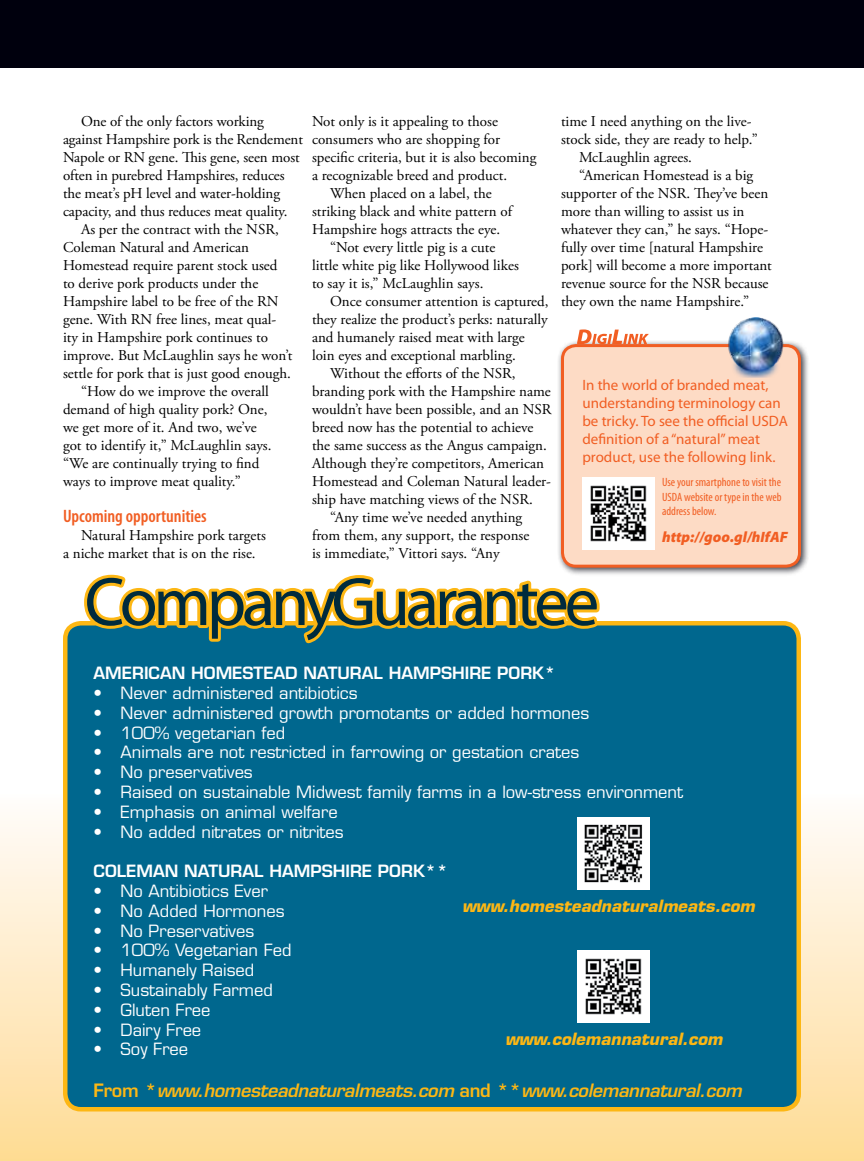
<style>
.page{position:relative;width:864px;height:1161px;background:#fff}
.page>*{position:absolute;margin:0;border:0;box-sizing:border-box;transform-origin:0 0}
.t1{font:69px "Myriad Pro";letter-spacing:-.06em;color:#002b3d}
.t2{font:italic 600 18px "Eurostile";letter-spacing:-.02em;color:#fdb714}
.t3{font:600 condensed 18px "Myriad Pro";color:#f15e23}
.t4{font:16.5px "Eurostile";color:#fff}
.t5{font:600 16.5px "Eurostile";color:#fff}
.t6{font:italic 700 16.5px "Eurostile";color:#fdb714}
.t7{font:15px/18px "Adobe Garamond Pro";color:#000}
.t8{font:15px/18px "Myriad Pro";color:#f15e23}
.t9{font:italic 900 15px "Myriad Pro";color:#f15e23}
.t10{font:condensed 12px/14.4px "Myriad Pro";color:#f15e23;text-align:justify}
.s1{font-style:normal}
</style>
<div class="page">
<div style="left:0;top:794px;width:864px;height:367px;background:linear-gradient(to bottom,#fffcfc,#fedb95)"></div>
<div style="left:65px;top:623px;width:734px;height:486px;background:#00678e;border-radius:16px"></div>
<div style="left:63px;top:621px;width:738px;height:491px;border:4px solid #fdb714;border-radius:16px"></div>
<div style="left:557px;top:340px;width:252px;height:236px;background:#00000d;opacity:.75"></div>
<div style="left:562px;top:346px;width:238px;height:220px;background:#fddbc5;border-radius:14px"></div>
<div style="left:561px;top:344px;width:240px;height:224px;border:3px solid #f15e23;border-radius:14px"></div>
<img style="left:582px;top:477px;width:72px;height:72px">
<img style="left:725px;top:318px;width:60px;height:60px">
<svg style="left:81px;top:572px;width:522px;height:72px"></svg>
<img style="left:578px;top:818px;width:72px;height:72px">
<img style="left:578px;top:950px;width:72px;height:72px">
<svg style="left:577px;top:329px;width:72px;height:15px"></svg>
<div style="left:0;top:0;width:864px;height:68px;background:#00000d"></div>
<p class="t7" style="left:81px;top:113px;width:184px">One of the only factors working</p>
<p class="t7" style="left:63px;top:131px;width:242px">against Hampshire pork is the Rendement</p>
<p class="t7" style="left:63px;top:149px;width:238px">Napole or RN gene. This gene, seen most</p>
<p class="t7" style="left:63px;top:167px;width:223px">often in purebred Hampshires, reduces</p>
<p class="t7" style="left:63px;top:185px;width:219px">the meat’s pH level and water-holding</p>
<p class="t7" style="left:63px;top:203px;width:226px">capacity, and thus reduces meat quality.</p>
<p class="t7" style="left:81px;top:221px;width:199px">As per the contract with the NSR,</p>
<p class="t7" style="left:63px;top:239px;width:188px">Coleman Natural and American</p>
<p class="t7" style="left:63px;top:257px;width:216px">Homestead require parent stock used</p>
<p class="t7" style="left:63px;top:275px;width:197px">to derive pork products under the</p>
<p class="t7" style="left:63px;top:293px;width:217px">Hampshire label to be free of the RN</p>
<p class="t7" style="left:63px;top:311px;width:215px">gene. With RN free lines, meat qual-</p>
<p class="t7" style="left:63px;top:329px;width:207px">ity in Hampshire pork continues to</p>
<p class="t7" style="left:63px;top:347px;width:231px">improve. But McLaughlin says he won’t</p>
<p class="t7" style="left:63px;top:365px;width:229px">settle for pork that is just good enough.</p>
<p class="t7" style="left:81px;top:383px;width:189px">“How do we improve the overall</p>
<p class="t7" style="left:63px;top:401px;width:206px">demand of high quality pork? One,</p>
<p class="t7" style="left:63px;top:419px;width:195px">we get more of it. And two, we’ve</p>
<p class="t7" style="left:63px;top:437px;width:210px">got to identify it,” McLaughlin says.</p>
<p class="t7" style="left:63px;top:455px;width:198px">“We are continually trying to find</p>
<p class="t7" style="left:63px;top:473px;width:179px">ways to improve meat quality.”</p>
<p class="t3" style="left:63px;top:506px;width:145px">Upcoming opportunities</p>
<p class="t7" style="left:63px;top:527px;width:205px;text-indent:18px">Natural Hampshire pork targets a niche market that is on the rise.</p>
<p class="t7" style="left:312px;top:113px;width:187px">Not only is it appealing to those</p>
<p class="t7" style="left:312px;top:131px;width:190px">consumers who are shopping for</p>
<p class="t7" style="left:312px;top:149px;width:226px">specific criteria, but it is also becoming</p>
<p class="t7" style="left:312px;top:167px;width:197px">a recognizable breed and product.</p>
<p class="t7" style="left:330px;top:185px;width:163px">When placed on a label, the</p>
<p class="t7" style="left:312px;top:203px;width:202px">striking black and white pattern of</p>
<p class="t7" style="left:312px;top:221px;width:190px">Hampshire hogs attracts the eye.</p>
<p class="t7" style="left:330px;top:239px;width:167px">“Not every little pig is a cute</p>
<p class="t7" style="left:312px;top:257px;width:208px">little white pig like Hollywood likes</p>
<p class="t7" style="left:312px;top:275px;width:173px">to say it is,” McLaughlin says.</p>
<p class="t7" style="left:330px;top:293px;width:220px">Once consumer attention is captured,</p>
<p class="t7" style="left:312px;top:311px;width:237px">they realize the product’s perks: naturally</p>
<p class="t7" style="left:312px;top:329px;width:214px">and humanely raised meat with large</p>
<p class="t7" style="left:312px;top:347px;width:205px">loin eyes and exceptional marbling.</p>
<p class="t7" style="left:330px;top:365px;width:187px">Without the efforts of the NSR,</p>
<p class="t7" style="left:312px;top:383px;width:240px">branding pork with the Hampshire name</p>
<p class="t7" style="left:312px;top:401px;width:241px">wouldn’t have been possible, and an NSR</p>
<p class="t7" style="left:312px;top:419px;width:223px">breed now has the potential to achieve</p>
<p class="t7" style="left:312px;top:437px;width:236px">the same success as the Angus campaign.</p>
<p class="t7" style="left:312px;top:455px;width:234px">Although they’re competitors, American</p>
<p class="t7" style="left:312px;top:473px;width:241px">Homestead and Coleman Natural leader-</p>
<p class="t7" style="left:312px;top:491px;width:222px">ship have matching views of the NSR.</p>
<p class="t7" style="left:330px;top:509px;width:194px">“Any time we’ve needed anything</p>
<p class="t7" style="left:312px;top:527px;width:219px">from them, any support, the response</p>
<p class="t7" style="left:312px;top:545px;width:189px">is immediate,” Vittori says. “Any</p>
<p class="t7" style="left:561px;top:113px;width:192px">time I need anything on the live-</p>
<p class="t7" style="left:561px;top:131px;width:198px">stock side, they are ready to help.”</p>
<p class="t7" style="left:579px;top:149px;width:115px">McLaughlin agrees.</p>
<p class="t7" style="left:579px;top:167px;width:176px">“American Homestead is a big</p>
<p class="t7" style="left:561px;top:185px;width:209px">supporter of the NSR. They’ve been</p>
<p class="t7" style="left:561px;top:203px;width:185px">more than willing to assist us in</p>
<p class="t7" style="left:561px;top:221px;width:209px">whatever they can,” he says. “Hope-</p>
<p class="t7" style="left:561px;top:239px;width:204px">fully over time [natural Hampshire</p>
<p class="t7" style="left:561px;top:257px;width:212px">pork] will become a more important</p>
<p class="t7" style="left:561px;top:275px;width:209px">revenue source for the NSR because</p>
<p class="t7" style="left:561px;top:293px;width:190px">they own the name Hampshire.”</p>
<p class="t8" style="left:582px;top:376px;width:207px">In the world of branded meat, understanding terminology can be tricky. To see the official USDA definition of a “natural” meat product, use the following link.</p>
<p class="t10" style="left:662px;top:475px;width:121px">Use your smartphone to visit the USDA website or type in the web address below.</p>
<p class="t9" style="left:662px;top:528px;width:127px">http://goo.gl/hIfAF</p>
<h1 class="t1" style="left:85px;top:559px;width:516px">Company Guarantee</h1>
<p class="t5" style="left:94px;top:663px;width:464px">AMERICAN HOMESTEAD NATURAL HAMPSHIRE PORK*</p>
<p class="t4" style="left:94px;top:683px;width:266px">• Never administered antibiotics</p>
<p class="t4" style="left:94px;top:703px;width:497px">• Never administered growth promotants or added hormones</p>
<p class="t4" style="left:94px;top:723px;width:193px">• 100% vegetarian fed</p>
<p class="t4" style="left:94px;top:742px;width:487px">• Animals are not restricted in farrowing or gestation crates</p>
<p class="t4" style="left:94px;top:762px;width:161px">• No preservatives</p>
<p class="t4" style="left:94px;top:782px;width:591px">• Raised on sustainable Midwest family farms in a low-stress environment</p>
<p class="t4" style="left:94px;top:802px;width:246px">• Emphasis on animal welfare</p>
<p class="t4" style="left:94px;top:822px;width:252px">• No added nitrates or nitrites</p>
<p class="t5" style="left:94px;top:861px;width:356px">COLEMAN NATURAL HAMPSHIRE PORK**</p>
<p class="t4" style="left:94px;top:881px;width:176px">• No Antibiotics Ever</p>
<p class="t4" style="left:94px;top:901px;width:193px">• No Added Hormones</p>
<p class="t4" style="left:94px;top:921px;width:162px">• No Preservatives</p>
<p class="t4" style="left:94px;top:940px;width:199px">• 100% Vegetarian Fed</p>
<p class="t4" style="left:94px;top:960px;width:162px">• Humanely Raised</p>
<p class="t4" style="left:94px;top:980px;width:181px">• Sustainably Farmed</p>
<p class="t4" style="left:94px;top:1000px;width:119px">• Gluten Free</p>
<p class="t4" style="left:94px;top:1020px;width:109px">• Dairy Free</p>
<p class="t4" style="left:94px;top:1039px;width:96px">• Soy Free</p>
<p class="t6" style="left:462px;top:896px;width:294px">www.homesteadnaturalmeats.com</p>
<p class="t6" style="left:505px;top:1028px;width:219px">www.colemannatural.com</p>
<p class="t2" style="left:94px;top:1079px;width:650px"><span class="s1">FROM *</span>www.homesteadnaturalmeats.com <span class="s1">AND **</span>www.colemannatural.com</p>
</div>
